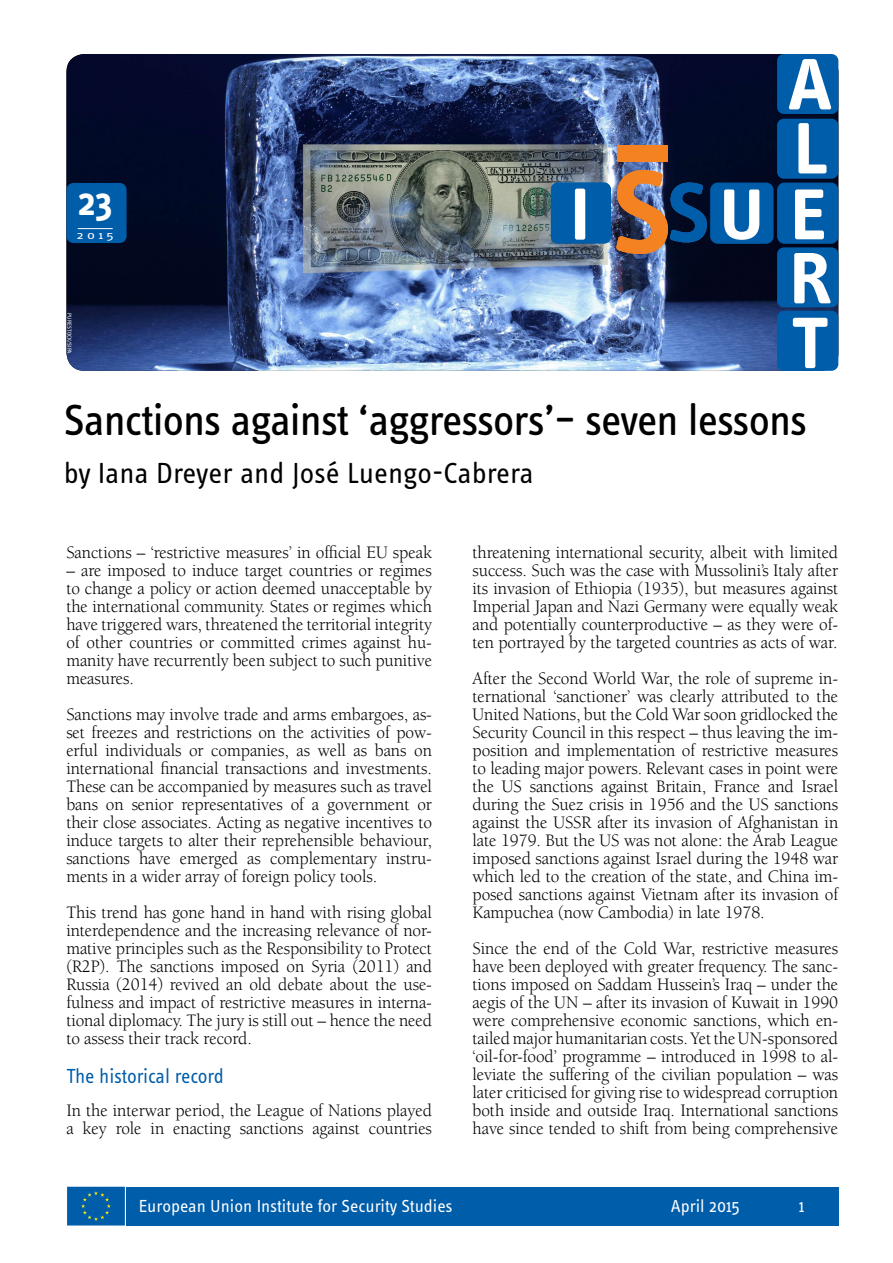
<style>
.page{position:relative;width:893px;height:1263px;background:#fff}
.page>*{position:absolute;margin:0;border:0;box-sizing:border-box;transform-origin:0 0}
.t1{font:45px "Info OT Text";letter-spacing:-.02em;color:#000}
.t2{font:700 39px "Info OT Text";color:#fff}
.t3{font:30px "Info OT Text";color:#000}
.t4{font:21px "Info OT Text";letter-spacing:-.005em;color:#005daa;scale:.96 1}
.t5{font:18px/18px "Berkeley Std";letter-spacing:-.005em;color:#000;text-align:justify;scale:.96 1}
.t6{font:18px "Info OT Text";color:#fff}
.t7{font:10.8px "Info OT Text";color:#fff;scale:1.44 1}
.t8{font:6px "Info OT Text";letter-spacing:.005em;color:#fefef9}
</style>
<div class="page">
<img style="left:66px;top:54px;width:772px;height:317px">
<div style="left:711px;top:183px;width:62px;height:60px;background:#005daa;border-radius:7px"></div>
<div style="left:710px;top:183px;width:63px;height:61px;border:1px solid #005daa;border-radius:7px"></div>
<div style="left:778px;top:183px;width:60px;height:60px;background:#005daa;border-radius:7px"></div>
<div style="left:777px;top:183px;width:61px;height:61px;border:1px solid #005daa;border-radius:7px"></div>
<svg style="left:724px;top:189px;width:35px;height:51px"></svg>
<svg style="left:795px;top:189px;width:29px;height:50px"></svg>
<div style="left:777px;top:311px;width:61px;height:60px;background:#005daa;border-radius:7px"></div>
<div style="left:777px;top:247px;width:61px;height:60px;background:#005daa;border-radius:7px"></div>
<div style="left:777px;top:119px;width:61px;height:60px;background:#005daa;border-radius:7px"></div>
<div style="left:777px;top:54px;width:61px;height:60px;background:#005daa;border-radius:7px"></div>
<img style="left:616px;top:170px;width:91px;height:84px">
<svg style="left:789px;top:59px;width:42px;height:50px"></svg>
<svg style="left:798px;top:123px;width:28px;height:50px"></svg>
<svg style="left:794px;top:253px;width:37px;height:50px"></svg>
<svg style="left:793px;top:318px;width:34px;height:50px"></svg>
<div style="left:551px;top:183px;width:60px;height:60px;background:#005daa;border-radius:7px"></div>
<div style="left:575px;top:189px;width:10px;height:51px;background:#fff;border-radius:2px"></div>
<div style="left:617px;top:145px;width:50px;height:17px;background:#f58220"></div>
<div style="left:66px;top:183px;width:61px;height:60px;background:#005daa;border-radius:7px"></div>
<hr style="left:78px;top:228px;width:35px;height:1px;background:#fff">
<div style="left:127px;top:1187px;width:712px;height:38px;background:#005daa"></div>
<div style="left:67px;top:1187px;width:58px;height:38px;background:#005daa;border:2px solid #005daa"></div>
<svg style="left:81px;top:1191px;width:30px;height:30px"></svg>
<h2 class="t2" style="left:78px;top:178px;width:36px">23</h2>
<p class="t7" style="left:77px;top:229px;width:27px">2015</p>
<p class="t8" style="left:73px;top:313px;width:42px;rotate:90deg">PURESTOCK/SIPA</p>
<h1 class="t1" style="left:64px;top:392px;width:745px">Sanctions against ‘aggressors’– seven lessons</h1>
<h3 class="t3" style="left:64px;top:454px;width:471px">by Iana Dreyer and José Luengo-Cabrera</h3>
<p class="t5" style="left:66px;top:544px;width:382px">Sanctions – ‘restrictive measures’ in official EU speak</p>
<p class="t5" style="left:66px;top:562px;width:382px">– are imposed to induce target countries or regimes to change a policy or action deemed unacceptable by the international community. States or regimes which have triggered wars, threatened the territorial integrity of other countries or committed crimes against hu&shy;manity have recurrently been subject to such punitive measures.</p>
<p class="t5" style="left:66px;top:706px;width:382px">Sanctions may involve trade and arms embargoes, as&shy;set freezes and restrictions on the activities of pow&shy;erful individuals or companies, as well as bans on international financial transactions and investments.<br>These can be accompanied by measures such as travel bans on senior representatives of a government or their close associates. Acting as negative incentives to induce targets to alter their reprehensible behaviour, sanctions have emerged as complementary instru&shy;ments in a wider array of foreign policy tools.</p>
<p class="t5" style="left:66px;top:904px;width:382px">This trend has gone hand in hand with rising global interdependence and the increasing relevance of nor&shy;mative principles such as the Responsibility to Protect (R2P). The sanctions imposed on Syria (2011) and Russia (2014) revived an old debate about the use&shy;fulness and impact of restrictive measures in interna&shy;tional diplomacy. The jury is still out – hence the need to assess their track record.</p>
<p class="t4" style="left:66px;top:1063px;width:166px">The historical record</p>
<p class="t5" style="left:66px;top:1102px;width:382px">In the interwar period, the League of Nations played a key role in enacting sanctions against countries</p>
<p class="t5" style="left:472px;top:544px;width:382px">threatening international security, albeit with limited success. Such was the case with Mussolini’s Italy after its invasion of Ethiopia (1935), but measures against Imperial Japan and Nazi Germany were equally weak and potentially counterproductive – as they were of&shy;ten portrayed by the targeted countries as acts of war.</p>
<p class="t5" style="left:472px;top:670px;width:382px">After the Second World War, the role of supreme in&shy;ternational ‘sanctioner’ was clearly attributed to the United Nations, but the Cold War soon gridlocked the Security Council in this respect – thus leaving the im&shy;position and implementation of restrictive measures to leading major powers. Relevant cases in point were the US sanctions against Britain, France and Israel during the Suez crisis in 1956 and the US sanctions against the USSR after its invasion of Afghanistan in late 1979. But the US was not alone: the Arab League imposed sanctions against Israel during the 1948 war which led to the creation of the state, and China im&shy;posed sanctions against Vietnam after its invasion of Kampuchea (now Cambodia) in late 1978.</p>
<p class="t5" style="left:472px;top:940px;width:382px">Since the end of the Cold War, restrictive measures have been deployed with greater frequency. The sanc&shy;tions imposed on Saddam Hussein’s Iraq – under the aegis of the UN – after its invasion of Kuwait in 1990 were comprehensive economic sanctions, which en&shy;tailed major humanitarian costs. Yet the UN-sponsored ‘oil-for-food’ programme – introduced in 1998 to al&shy;leviate the suffering of the civilian population – was later criticised for giving rise to widespread corruption both inside and outside Iraq. International sanctions have since tended to shift from being comprehensive</p>
<p class="t6" style="left:139px;top:1194px;width:315px">European Union Institute for Security Studies</p>
<p class="t6" style="left:671px;top:1194px;width:70px">April 2015</p>
<p class="t6" style="left:799px;top:1195px;width:7px">1</p>
</div>
